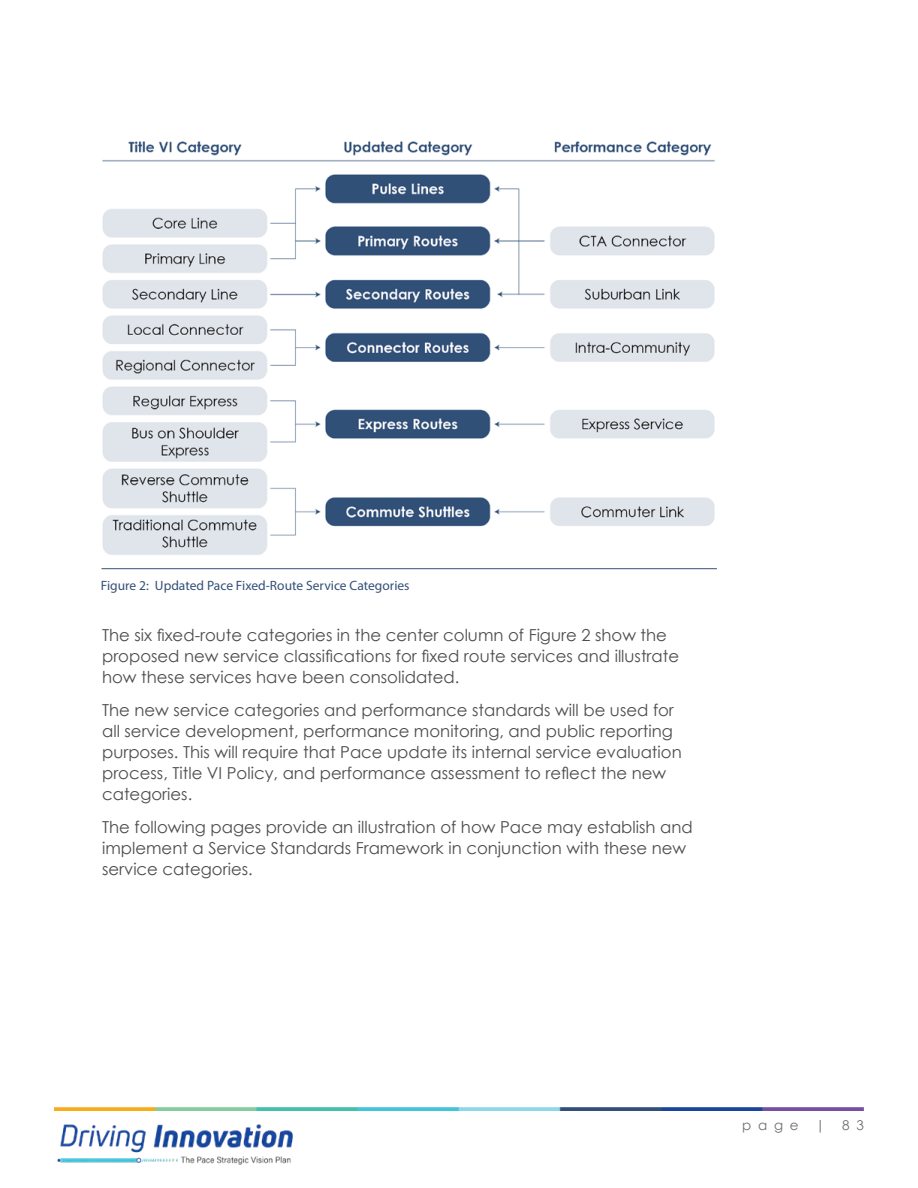
<style>
.page{position:relative;width:918px;height:1188px;background:#fff}
.page>*{position:absolute;margin:0;border:0;box-sizing:border-box;transform-origin:0 0}
.t1{font:16.5px/21px "Century Gothic";color:#4d4d4f}
.t2{font:13.5px "Myriad Pro";color:#345078}
.t3{font:13.5px "Century Gothic";color:#6d6e71}
</style>
<div class="page">
<img style="left:57px;top:1124px;width:236px;height:41px">
<img style="left:54px;top:1107px;width:810px;height:4px">
<img style="left:102px;top:141px;width:613px;height:414px">
<hr style="left:102px;top:568px;width:615px;height:1px;background:#345078">
<p class="t2" style="left:101px;top:577px;width:310px">Figure 2: Updated Pace Fixed-Route Service Categories</p>
<p class="t1" style="left:102px;top:624px;width:579px">The six fixed-route categories in the center column of Figure 2 show the proposed new service classifications for fixed route services and illustrate how these services have been consolidated.</p>
<p class="t1" style="left:102px;top:699px;width:581px">The new service categories and performance standards will be used for all service development, performance monitoring, and public reporting purposes. This will require that Pace update its internal service evaluation process, Title VI Policy, and performance assessment to reflect the new categories.</p>
<p class="t1" style="left:102px;top:816px;width:592px">The following pages provide an illustration of how Pace may establish and implement a Service Standards Framework in conjunction with these new service categories.</p>
<p class="t3" style="left:742px;top:1116px;width:58px">page</p>
<p class="t3" style="left:816px;top:1116px;width:11px">|</p>
<p class="t3" style="left:842px;top:1116px;width:23px">8 3</p>
</div>
